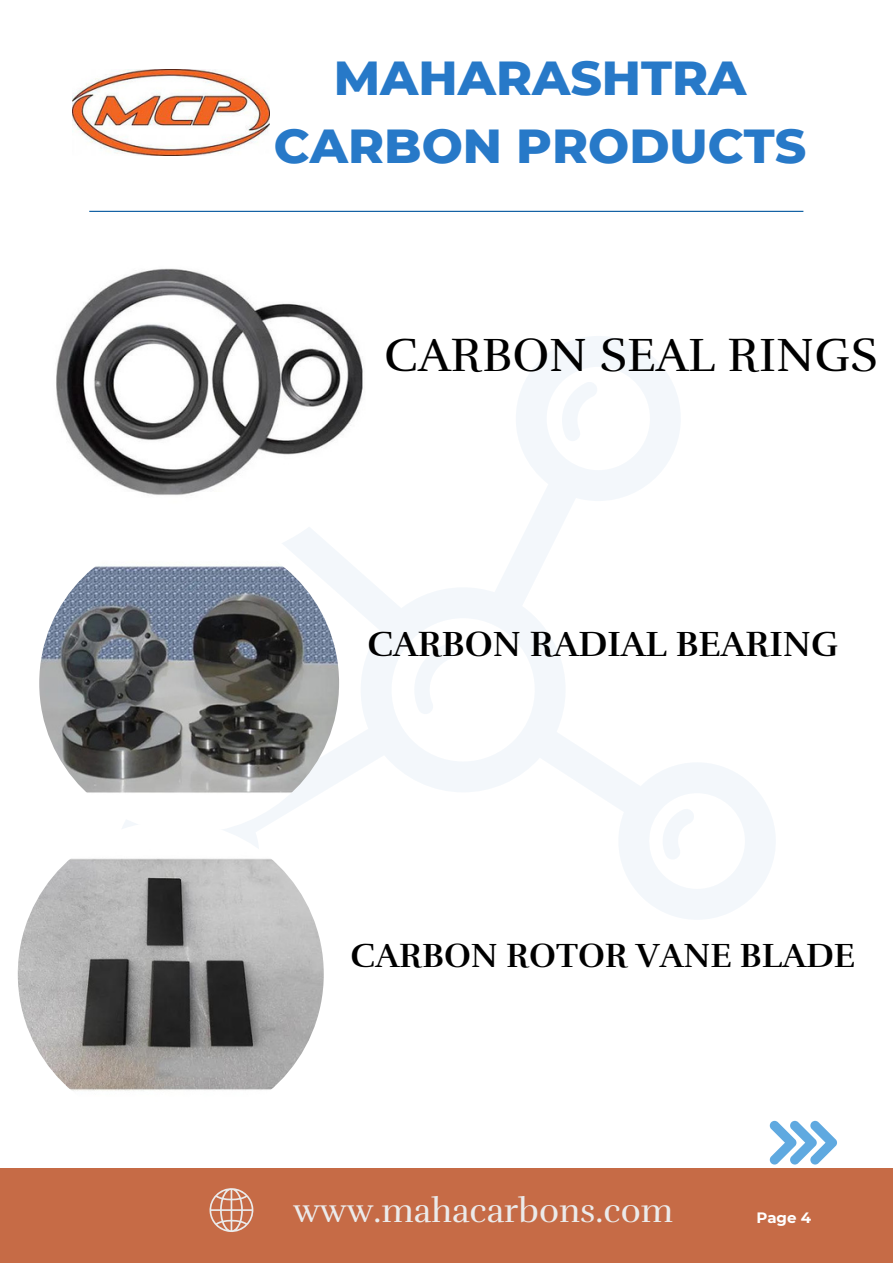
<style>
.page{position:relative;width:893px;height:1264px;background:#fff}
.page>*{position:absolute;margin:0;border:0;box-sizing:border-box;transform-origin:0 0}
.t1{font:800 48.6px/67.7px "Montserrat";color:#2779c8;text-align:center}
.t2{font:48px "Rufina";color:#000}
.t3{font:700 36px "Rufina";color:#000}
.t4{font:700 34.5px "Rufina";color:#000}
.t5{font:34.05px "Rufina";color:#ebebeb}
.t6{font:700 15px "Montserrat";color:#fff}
</style>
<div class="page">
<div style="left:0;top:1168px;width:892px;height:94px;background:#c66b46"></div>
<hr style="left:89px;top:211px;width:714px;height:1px;background:#00569e">
<img style="left:72px;top:70px;width:197px;height:85px">
<svg style="left:209px;top:1188px;width:45px;height:44px"></svg>
<svg style="left:122px;top:336px;width:653px;height:588px"></svg>
<svg style="left:662px;top:807px;width:32px;height:52px"></svg>
<svg style="left:769px;top:1120px;width:68px;height:44px"></svg>
<img style="left:39px;top:221px;width:339px;height:338px;border-radius:50%">
<img style="left:39px;top:533px;width:300px;height:300px;border-radius:50%">
<img style="left:18px;top:821px;width:306px;height:306px;border-radius:50%">
<p class="t1" style="left:274px;top:44px;width:534px">MAHARASHTRA<br>CARBON PRODUCTS</p>
<p class="t2" style="left:384px;top:326px;width:495px">CARBON SEAL RINGS</p>
<p class="t3" style="left:367px;top:622px;width:472px">CARBON RADIAL BEARING</p>
<p class="t4" style="left:350px;top:934px;width:506px">CARBON ROTOR VANE BLADE</p>
<p class="t5" style="left:293px;top:1189px;width:381px">www.mahacarbons.com</p>
<p class="t6" style="left:756px;top:1208px;width:56px">Page 4</p>
</div>
